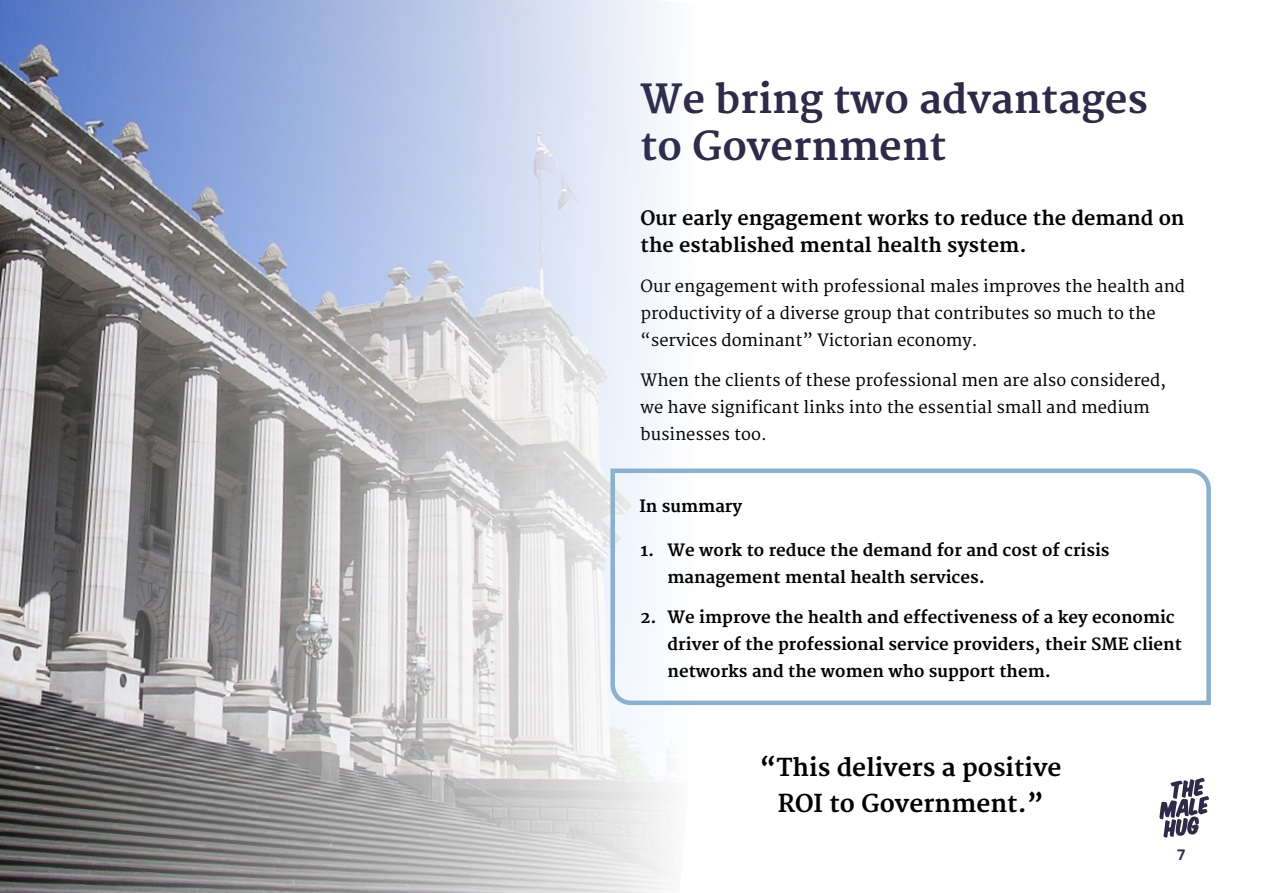
<style>
.page{position:relative;width:1263px;height:893px;background:#fff}
.page>*{position:absolute;margin:0;border:0;box-sizing:border-box;transform-origin:0 0}
.t1{font:700 39px/46.8px "Merriweather";color:#2f2a47}
.t2{font:700 24px/36px "Merriweather";color:#000;text-align:center}
.t3{font:700 19.5px/27px "Merriweather";color:#000}
.t4{font:16.5px/27px "Merriweather";color:#000}
.t5{font:700 16.5px/27px "Merriweather";color:#000}
.t6{font:500 15px "Rubik";color:#2f2a47}
</style>
<div class="page">
<svg style="left:1159px;top:778px;width:50px;height:59px"></svg>
<img style="left:0;top:0;width:670px;height:893px">
<svg style="left:608px;top:466px;width:603px;height:241px"></svg>
<h1 class="t1" style="left:640px;top:77px;width:509px">We bring two advantages to Government</h1>
<p class="t3" style="left:640px;top:206px;width:546px">Our early engagement works to reduce the demand on the established mental health system.</p>
<p class="t4" style="left:640px;top:273px;width:546px">Our engagement with professional males improves the health and productivity of a diverse group that contributes so much to the “services dominant” Victorian economy.</p>
<p class="t4" style="left:640px;top:367px;width:527px">When the clients of these professional men are also considered, we have significant links into the essential small and medium businesses too.</p>
<p class="t5" style="left:639px;top:493px;width:104px">In summary</p>
<p class="t5" style="left:667px;top:537px;width:444px;text-indent:-27px">1. We work to reduce the demand for and cost of crisis management mental health services.</p>
<p class="t5" style="left:667px;top:604px;width:516px;text-indent:-27px">2. We improve the health and effectiveness of a key economic driver of the professional service providers, their SME client networks and the women who support them.</p>
<h2 class="t2" style="left:760px;top:751px;width:303px">“This delivers a positive<br>ROI to Government.”</h2>
<p class="t6" style="left:1177px;top:846px;width:10px">7</p>
</div>
